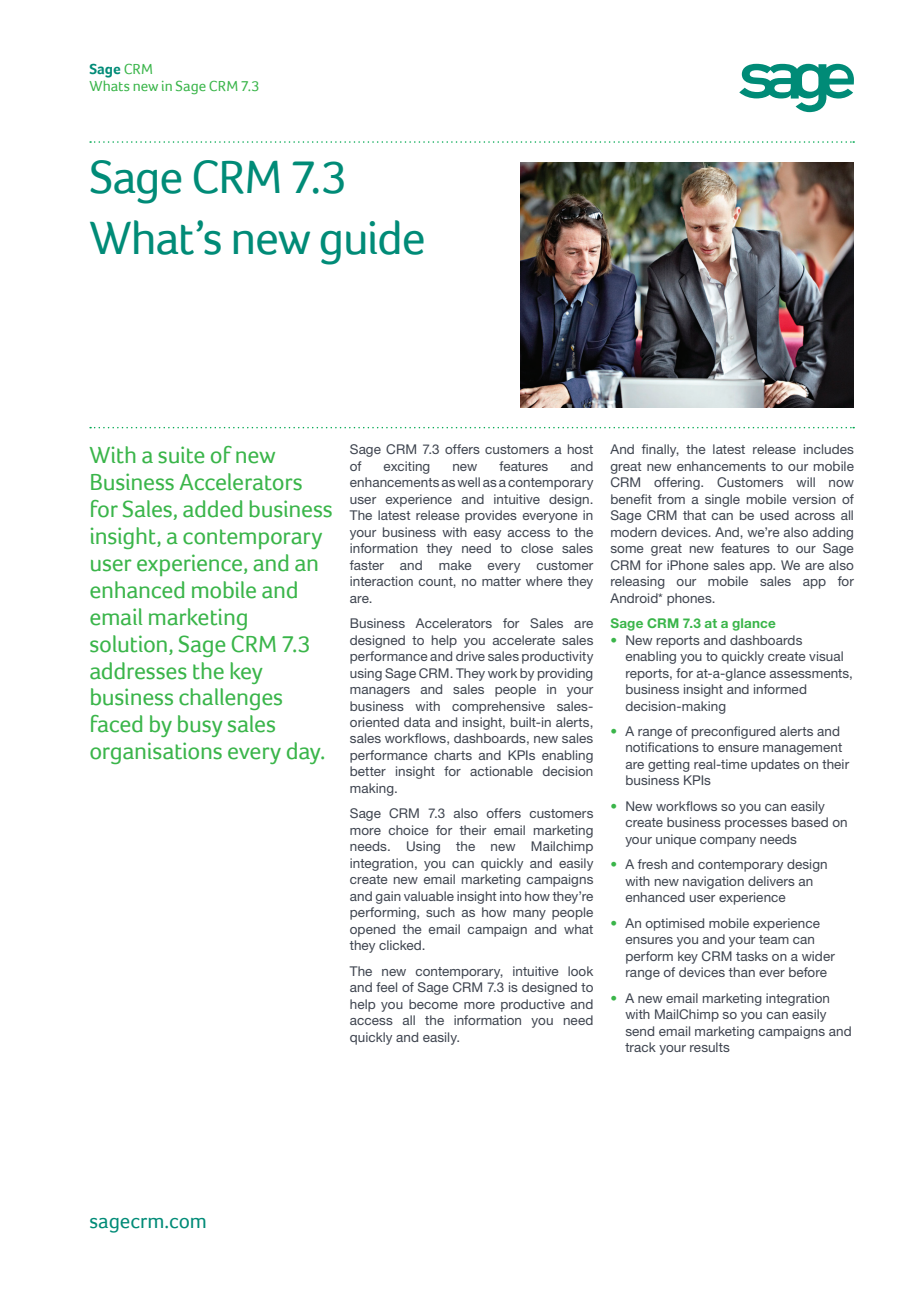
<style>
.page{position:relative;width:919px;height:1289px;background:#fff}
.page>*{position:absolute;margin:0;border:0;box-sizing:border-box;transform-origin:0 0}
._06__Headline_Text{font:47.85px "Foco";letter-spacing:-.03em;color:#008b77}
._07__Pull_Out_Text{font:24px/27px "Foco";letter-spacing:-.015em;color:#3ab54a}
.t1{font:21px "Foco";color:#008b77}
._05__Header_Text{font:15px "Foco";letter-spacing:-.005em;color:#3ab54a}
._05__Header_Text-2{font:700 15px "Foco";color:#008b77}
._10__Body_Text{font:13.5px/16.5px "Helvetica Neue LT Std";letter-spacing:.005em;color:#3e444f}
._09__Sub_Headers{font:700 13.5px "Helvetica Neue LT Std";letter-spacing:.015em;color:#3ab54a}
.s1{font-weight:400;color:#3ab54a}
.s2{color:#3ab54a}
</style>
<div class="page">
<svg style="left:90px;top:141px;width:764px;height:2px"></svg>
<svg style="left:90px;top:427px;width:764px;height:1px"></svg>
<svg style="left:739px;top:64px;width:114px;height:48px"></svg>
<img style="left:520px;top:163px;width:333px;height:244px">
<p class="_05__Header_Text-2" style="left:89px;top:61px;width:65px">Sage <span class="s1">CRM</span></p>
<p class="_05__Header_Text" style="left:89px;top:77px;width:172px">Whats new in Sage CRM 7.3</p>
<p class="_06__Headline_Text" style="left:89px;top:149px;width:260px">Sage CRM 7.3</p>
<p class="_06__Headline_Text" style="left:89px;top:210px;width:338px">What’s new guide</p>
<p class="_07__Pull_Out_Text" style="left:89px;top:441px;width:245px">With a suite of new<br>Business Accelerators for Sales, added business insight, a contemporary user experience, and an enhanced mobile and email marketing solution, Sage CRM 7.3 addresses the key business challenges faced by busy sales organisations every day.</p>
<p class="_10__Body_Text" style="left:350px;top:441px;width:245px">Sage CRM 7.3 offers customers a host of</p>
<p class="_10__Body_Text" style="left:383px;top:457px;width:48px">exciting</p>
<p class="_10__Body_Text" style="left:452px;top:457px;width:26px">new</p>
<p class="_10__Body_Text" style="left:499px;top:457px;width:50px">features</p>
<p class="_10__Body_Text" style="left:350px;top:457px;width:245px;text-align:justify;text-indent:220px">and enhancements as well as a contemporary user experience and intuitive design.<br>The latest release provides everyone in your business with easy access to the information they need to close sales faster and make every customer interaction count, no matter where they are.</p>
<p class="_10__Body_Text" style="left:350px;top:615px;width:245px;text-align:justify">Business Accelerators for Sales are designed to help you accelerate sales performance and drive sales productivity using Sage CRM. They work by providing managers and sales people in your business with comprehensive sales&shy;oriented data and insight, built-in alerts, sales workflows, dashboards, new sales performance charts and KPIs enabling better insight for actionable decision making.</p>
<p class="_10__Body_Text" style="left:350px;top:805px;width:245px;text-align:justify">Sage CRM 7.3 also offers customers more choice for their email marketing needs. Using the new Mailchimp integration, you can quickly and easily create new email marketing campaigns and gain valuable insight into how they’re performing, such as how many people opened the email campaign and what they clicked.</p>
<p class="_10__Body_Text" style="left:350px;top:962px;width:245px;text-align:justify">The new contemporary, intuitive look and feel of Sage CRM 7.3 is designed to help you become more productive and access all the information you need quickly and easily.</p>
<p class="_10__Body_Text" style="left:610px;top:441px;width:245px;text-align:justify">And finally, the latest release includes great new enhancements to our mobile CRM offering. Customers will now benefit from a single mobile version of Sage CRM that can be used across all modern devices. And, we’re also adding some great new features to our Sage CRM for iPhone sales app. We are also releasing our mobile sales app for Android* phones.</p>
<p class="_09__Sub_Headers" style="left:610px;top:615px;width:167px">Sage CRM 7.3 at a glance</p>
<p class="_10__Body_Text" style="left:625px;top:631px;width:229px;text-indent:-15px"><span class="s2">•</span> New reports and dashboards enabling you to quickly create visual reports, for at-a-glance assessments, business insight and informed decision-making</p>
<p class="_10__Body_Text" style="left:625px;top:722px;width:225px;text-indent:-15px"><span class="s2">•</span> A range of preconfigured alerts and notifications to ensure management are getting real-time updates on their business KPIs</p>
<p class="_10__Body_Text" style="left:625px;top:797px;width:224px;text-indent:-15px"><span class="s2">•</span> New workflows so you can easily create business processes based on your unique company needs</p>
<p class="_10__Body_Text" style="left:625px;top:856px;width:204px;text-indent:-15px"><span class="s2">•</span> A fresh and contemporary design with new navigation delivers an enhanced user experience</p>
<p class="_10__Body_Text" style="left:625px;top:914px;width:211px;text-indent:-15px"><span class="s2">•</span> An optimised mobile experience ensures you and your team can perform key CRM tasks on a wider range of devices than ever before</p>
<p class="_10__Body_Text" style="left:625px;top:989px;width:228px;text-indent:-15px"><span class="s2">•</span> A new email marketing integration with MailChimp so you can easily send email marketing campaigns and track your results</p>
<p class="t1" style="left:89px;top:1209px;width:119px">sagecrm.com</p>
</div>
